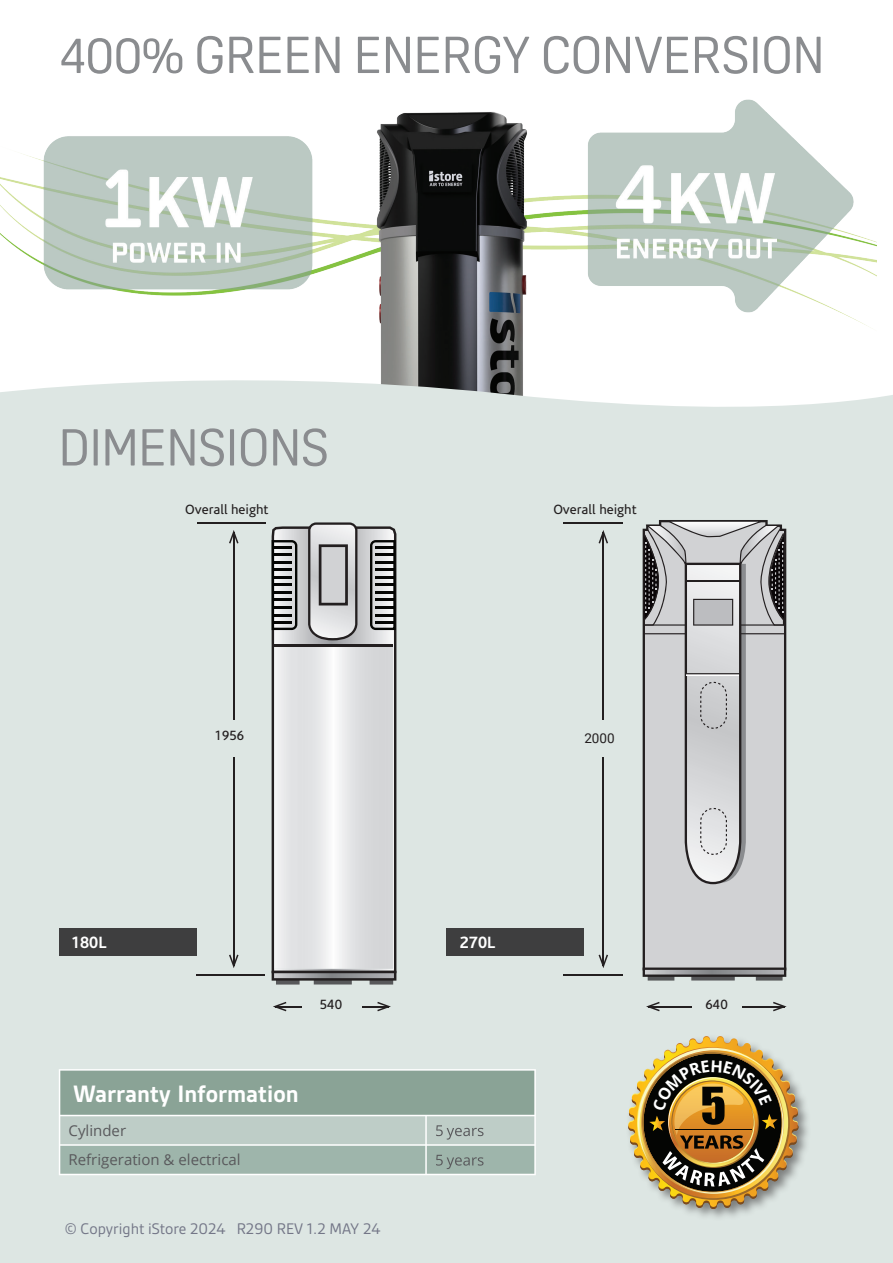
<style>
.page{position:relative;width:893px;height:1263px;background:#fff}
.page>*{position:absolute;margin:0;border:0;box-sizing:border-box;transform-origin:0 0}
.t1{font:51px "Oscine";color:#8a8c8f}
.t2{font:700 25.5px "Gesta";color:#fff}
.t3{font:16.5px "Gesta";color:#737687}
.t4{font:700 16.5px "Corisande";color:#fff}
.t5{font:15px/29.4px "Open Sans";color:#59595c}
.t6{font:13.5px "Corisande";color:#231f20}
.t7{font:13.5px "Roboto";color:#231f20}
</style>
<div class="page">
<img style="left:0;top:99px;width:876px;height:264px">
<div style="left:0;top:363px;width:893px;height:900px;background:#dde6e3"></div>
<svg style="left:272px;top:526px;width:124px;height:445px;background:#a2a2a3"></svg>
<img style="left:274px;top:646px;width:119px;height:323px">
<svg style="left:308px;top:522px;width:49px;height:118px;background:#b6b6b8"></svg>
<svg style="left:272px;top:971px;width:124px;height:13px;background:#69696a"></svg>
<svg style="left:370px;top:540px;width:26px;height:90px;background:#7a7b7b"></svg>
<hr style="left:375px;top:621px;width:19px;height:3px;background:#040503">
<svg style="left:272px;top:540px;width:25px;height:90px;background:#7e7f7f"></svg>
<hr style="left:273px;top:621px;width:19px;height:3px;background:#040503">
<hr style="left:274px;top:644px;width:119px;height:2px;background:#231f20">
<div style="left:643px;top:520px;width:143px;height:447px;background:#d1d2d4"></div>
<svg style="left:643px;top:967px;width:143px;height:13px;background:#6c6c6e"></svg>
<svg style="left:643px;top:521px;width:143px;height:363px;background:#bcbdbf"></svg>
<hr style="left:197px;top:522px;width:69px;height:1px;background:#231f20">
<hr style="left:564px;top:522px;width:59px;height:1px;background:#231f20">
<hr style="left:196px;top:974px;width:69px;height:1px;background:#231f20">
<hr style="left:563px;top:974px;width:59px;height:1px;background:#231f20">
<div style="left:59px;top:928px;width:138px;height:27px;background:#3e3e3f"></div>
<div style="left:446px;top:928px;width:138px;height:27px;background:#3e3e3f"></div>
<hr style="left:233px;top:532px;width:1px;height:187px;background:#231f20">
<svg style="left:229px;top:530px;width:10px;height:13px"></svg>
<svg style="left:362px;top:1002px;width:29px;height:9px"></svg>
<hr style="left:742px;top:1006px;width:42px;height:1px;background:#231f20">
<svg style="left:773px;top:1002px;width:14px;height:9px"></svg>
<svg style="left:273px;top:1002px;width:29px;height:9px"></svg>
<hr style="left:648px;top:1006px;width:44px;height:1px;background:#231f20">
<svg style="left:646px;top:1002px;width:14px;height:9px"></svg>
<hr style="left:603px;top:532px;width:1px;height:187px;background:#231f20">
<svg style="left:599px;top:530px;width:9px;height:13px"></svg>
<hr style="left:233px;top:757px;width:1px;height:209px;background:#231f20">
<svg style="left:229px;top:955px;width:10px;height:13px"></svg>
<hr style="left:603px;top:757px;width:1px;height:209px;background:#231f20">
<svg style="left:599px;top:955px;width:9px;height:13px"></svg>
<div style="left:60px;top:1070px;width:475px;height:45px;background:#8aa396"></div>
<hr style="left:534px;top:1116px;width:2px;height:28px;background:#fff">
<hr style="left:59px;top:1174px;width:367px;height:1px;background:#fff">
<hr style="left:426px;top:1144px;width:110px;height:2px;background:#fff">
<hr style="left:534px;top:1146px;width:2px;height:28px;background:#fff">
<hr style="left:426px;top:1174px;width:110px;height:1px;background:#fff">
<hr style="left:59px;top:1069px;width:367px;height:1px;background:#fff">
<hr style="left:59px;top:1070px;width:1px;height:45px;background:#fff">
<hr style="left:426px;top:1069px;width:110px;height:1px;background:#fff">
<hr style="left:534px;top:1070px;width:2px;height:45px;background:#fff">
<hr style="left:426px;top:1115px;width:110px;height:1px;background:#fff">
<svg style="left:59px;top:1115px;width:476px;height:59px;background:#b2c3bc"></svg>
<div style="left:625px;top:1034px;width:187px;height:188px;background:#231f20;opacity:.52"></div>
<img style="left:627px;top:1035px;width:173px;height:175px">
<h1 class="t1" style="left:59px;top:26px;width:767px">400% GREEN ENERGY CONVERSION</h1>
<h1 class="t1" style="left:59px;top:419px;width:271px">DIMENSIONS</h1>
<p class="t6" style="left:185px;top:502px;width:85px">Overall height</p>
<p class="t6" style="left:553px;top:502px;width:85px">Overall height</p>
<p class="t6" style="left:215px;top:728px;width:31px">1956</p>
<p class="t4" style="left:71px;top:933px;width:37px">180L</p>
<p class="t4" style="left:460px;top:933px;width:37px">270L</p>
<p class="t7" style="left:584px;top:729px;width:32px">2000</p>
<p class="t6" style="left:320px;top:997px;width:24px">540</p>
<p class="t6" style="left:705px;top:997px;width:24px">640</p>
<h2 class="t2" style="left:73px;top:1079px;width:227px">Warranty Information</h2>
<p class="t5" style="left:69px;top:1115px;width:174px">Cylinder<br>Refrigeration &amp; electrical</p>
<p class="t3" style="left:65px;top:1219px;width:317px">© Copyright iStore 2024 R290 REV 1.2 MAY 24</p>
</div>
